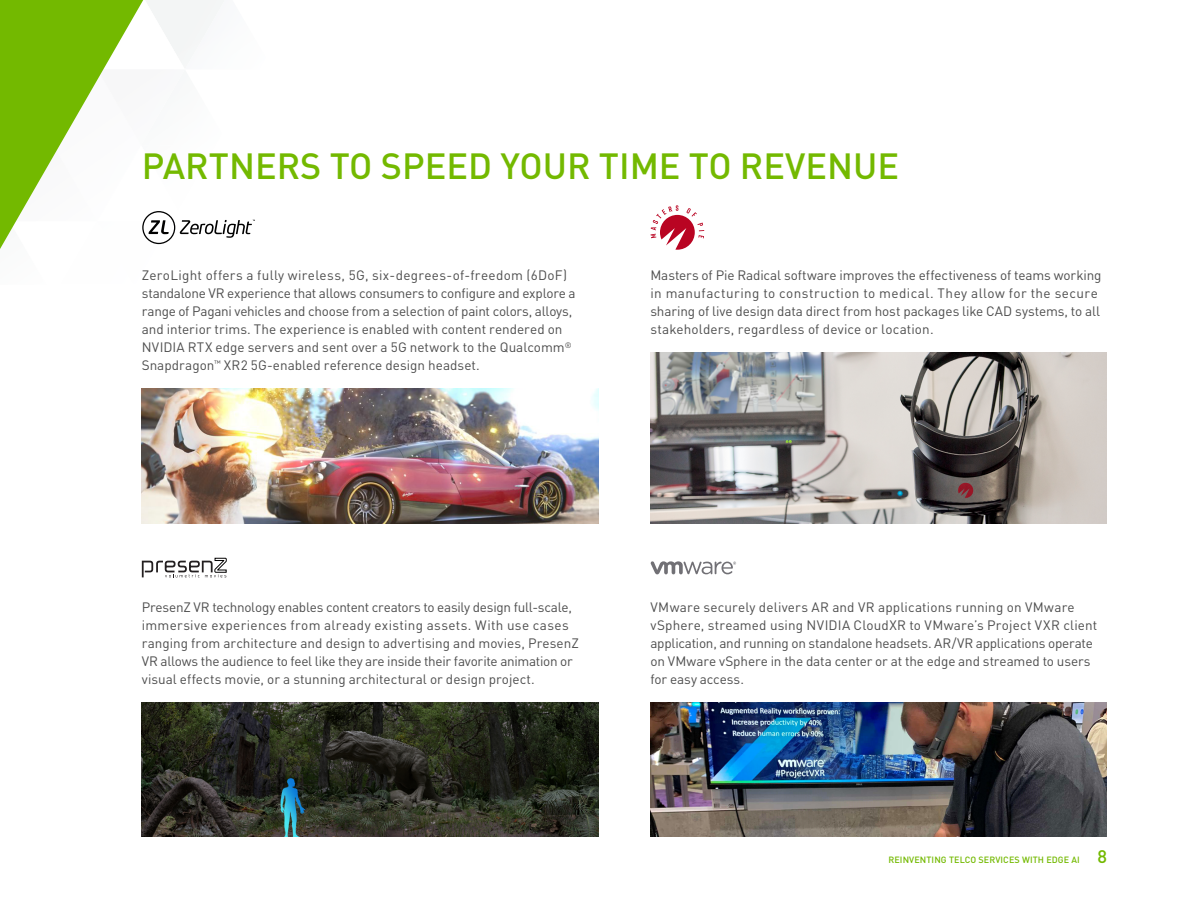
<style>
.page{position:relative;width:1188px;height:918px;background:#fff}
.page>*{position:absolute;margin:0;border:0;box-sizing:border-box;transform-origin:0 0}
.t1{font:500 36px "DIN Pro";color:#73b900}
.t2{font:13.5px/18px "DIN Pro";color:#4d4d4d}
.t3{font:500 9px "DIN Pro";letter-spacing:.01em;color:#73b900}
.s1{font-size:18px}
</style>
<div class="page">
<img style="left:650px;top:352px;width:457px;height:171px">
<svg style="left:0;top:0;width:255px;height:249px"></svg>
<img style="left:142px;top:388px;width:456px;height:135px">
<svg style="left:142px;top:558px;width:85px;height:19px"></svg>
<img style="left:142px;top:702px;width:456px;height:135px">
<svg style="left:651px;top:205px;width:53px;height:45px"></svg>
<img style="left:650px;top:702px;width:457px;height:135px">
<svg style="left:650px;top:561px;width:86px;height:13px"></svg>
<h1 class="t1" style="left:142px;top:142px;width:759px">PARTNERS TO SPEED YOUR TIME TO REVENUE</h1>
<p class="t2" style="left:142px;top:266px;width:435px">ZeroLight offers a fully wireless, 5G, six-degrees-of-freedom (6DoF) standalone VR experience that allows consumers to configure and explore a range of Pagani vehicles and choose from a selection of paint colors, alloys, and interior trims. The experience is enabled with content rendered on NVIDIA RTX edge servers and sent over a 5G network to the Qualcomm<sup>® </sup>Snapdragon<sup>™</sup> XR2 5G-enabled reference design headset.</p>
<p class="t2" style="left:650px;top:266px;width:453px">Masters of Pie Radical software improves the effectiveness of teams working in manufacturing to construction to medical. They allow for the secure sharing of live design data direct from host packages like CAD systems, to all stakeholders, regardless of device or location.</p>
<p class="t2" style="left:142px;top:598px;width:439px">PresenZ VR technology enables content creators to easily design full-scale, immersive experiences from already existing assets. With use cases ranging from architecture and design to advertising and movies, PresenZ VR allows the audience to feel like they are inside their favorite animation or visual effects movie, or a stunning architectural or design project.</p>
<p class="t2" style="left:650px;top:598px;width:448px">VMware securely delivers AR and VR applications running on VMware vSphere, streamed using NVIDIA CloudXR to VMware’s Project VXR client application, and running on standalone headsets. AR/VR applications operate on VMware vSphere in the data center or at the edge and streamed to users for easy access.</p>
<p class="t3" style="left:888px;top:853px;width:220px">REINVENTING TELCO SERVICES WITH EDGE AI <span class="s1">8</span></p>
</div>
